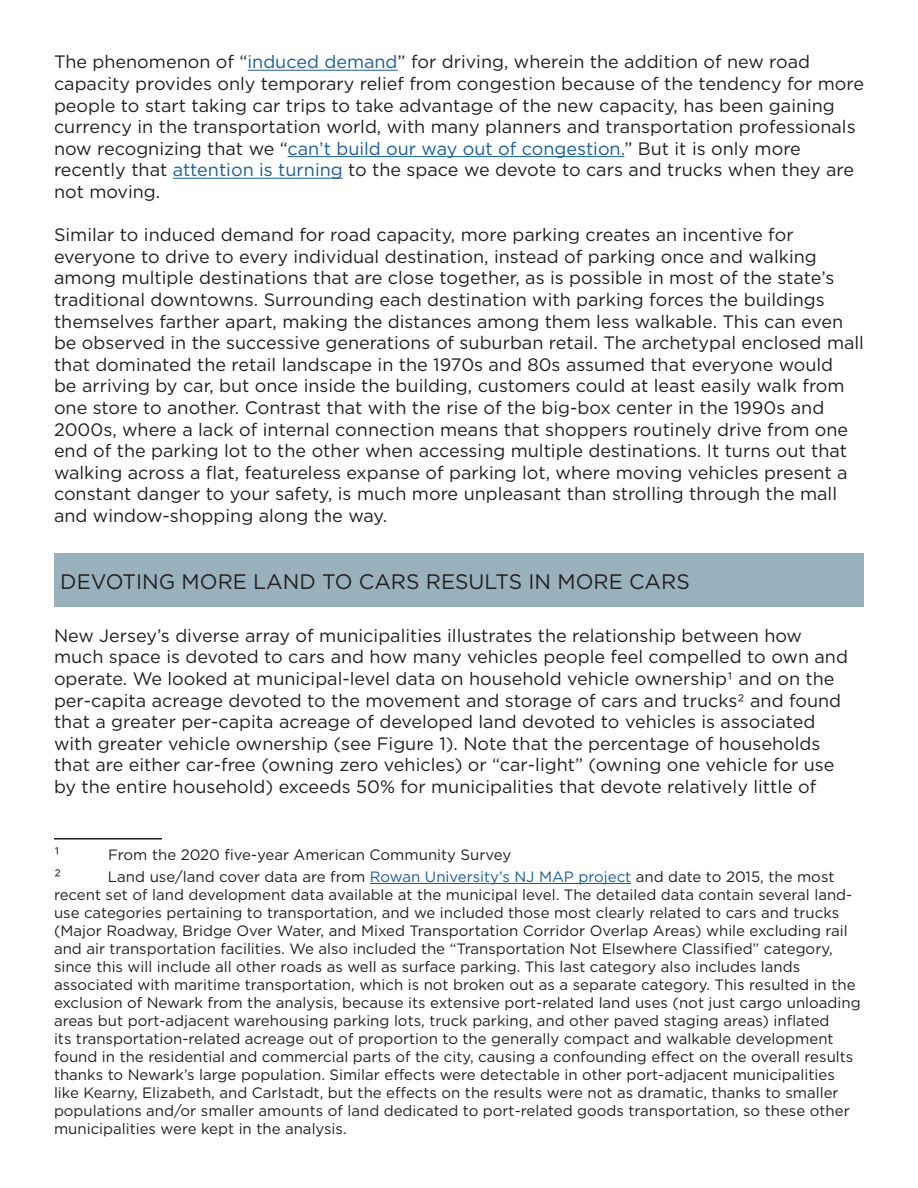
<style>
.page{position:relative;width:918px;height:1188px;background:#fff}
.page>*{position:absolute;margin:0;border:0;box-sizing:border-box;transform-origin:0 0}
.t1{font:21px "Gotham";color:#231f20}
.t2{font:18px/21.6px "Gotham";color:#231f20}
.t3{font:15px/18px "Gotham";color:#231f20}
.s1{color:#175d9e}
</style>
<div class="page">
<hr style="left:248px;top:70px;width:150px;height:1px;background:#175d9e">
<hr style="left:288px;top:156px;width:336px;height:1px;background:#175d9e">
<hr style="left:173px;top:178px;width:170px;height:1px;background:#175d9e">
<div style="left:54px;top:554px;width:810px;height:54px;background:#99b1bd"></div>
<hr style="left:54px;top:838px;width:108px;height:2px;background:#231f20">
<hr style="left:370px;top:883px;width:261px;height:1px;background:#175d9e">
<p class="t2" style="left:54px;top:51px;width:812px">The phenomenon of “<span class="s1">induced demand</span>” for driving, wherein the addition of new road capacity provides only temporary relief from congestion because of the tendency for more people to start taking car trips to take advantage of the new capacity, has been gaining currency in the transportation world, with many planners and transportation professionals now recognizing that we “<span class="s1">can’t build our way out of congestion.</span>” But it is only more recently that <span class="s1">attention is turning</span> to the space we devote to cars and trucks when they are not moving.</p>
<p class="t2" style="left:54px;top:224px;width:812px">Similar to induced demand for road capacity, more parking creates an incentive for everyone to drive to every individual destination, instead of parking once and walking among multiple destinations that are close together, as is possible in most of the state’s traditional downtowns. Surrounding each destination with parking forces the buildings themselves farther apart, making the distances among them less walkable. This can even be observed in the successive generations of suburban retail. The archetypal enclosed mall that dominated the retail landscape in the 1970s and 80s assumed that everyone would<br>be arriving by car, but once inside the building, customers could at least easily walk from one store to another. Contrast that with the rise of the big-box center in the 1990s and 2000s, where a lack of internal connection means that shoppers routinely drive from one end of the parking lot to the other when accessing multiple destinations. It turns out that walking across a flat, featureless expanse of parking lot, where moving vehicles present a constant danger to your safety, is much more unpleasant than strolling through the mall and window-shopping along the way.</p>
<p class="t1" style="left:60px;top:568px;width:631px">DEVOTING MORE LAND TO CARS RESULTS IN MORE CARS</p>
<p class="t2" style="left:54px;top:624px;width:795px">New Jersey’s diverse array of municipalities illustrates the relationship between how much space is devoted to cars and how many vehicles people feel compelled to own and operate. We looked at municipal-level data on household vehicle ownership1 and on the per-capita acreage devoted to the movement and storage of cars and trucks2 and found that a greater per-capita acreage of developed land devoted to vehicles is associated with greater vehicle ownership (see Figure 1). Note that the percentage of households that are either car-free (owning zero vehicles) or “car-light” (owning one vehicle for use by the entire household) exceeds 50% for municipalities that devote relatively little of</p>
<p class="t2" style="left:54px;top:843px;width:7px">1</p>
<p class="t3" style="left:108px;top:846px;width:405px">From the 2020 five-year American Community Survey</p>
<p class="t2" style="left:54px;top:864px;width:9px">2</p>
<p class="t3" style="left:54px;top:867px;width:808px;text-indent:54px">Land use/land cover data are from <span class="s1">Rowan University’s NJ MAP project</span> and date to 2015, the most recent set of land development data available at the municipal level. The detailed data contain several land&shy;use categories pertaining to transportation, and we included those most clearly related to cars and trucks (Major Roadway, Bridge Over Water, and Mixed Transportation Corridor Overlap Areas) while excluding rail and air transportation facilities. We also included the “Transportation Not Elsewhere Classified” category, since this will include all other roads as well as surface parking. This last category also includes lands associated with maritime transportation, which is not broken out as a separate category. This resulted in the exclusion of Newark from the analysis, because its extensive port-related land uses (not just cargo unloading areas but port-adjacent warehousing parking lots, truck parking, and other paved staging areas) inflated<br>its transportation-related acreage out of proportion to the generally compact and walkable development found in the residential and commercial parts of the city, causing a confounding effect on the overall results thanks to Newark’s large population. Similar effects were detectable in other port-adjacent municipalities like Kearny, Elizabeth, and Carlstadt, but the effects on the results were not as dramatic, thanks to smaller populations and/or smaller amounts of land dedicated to port-related goods transportation, so these other municipalities were kept in the analysis.</p>
</div>
